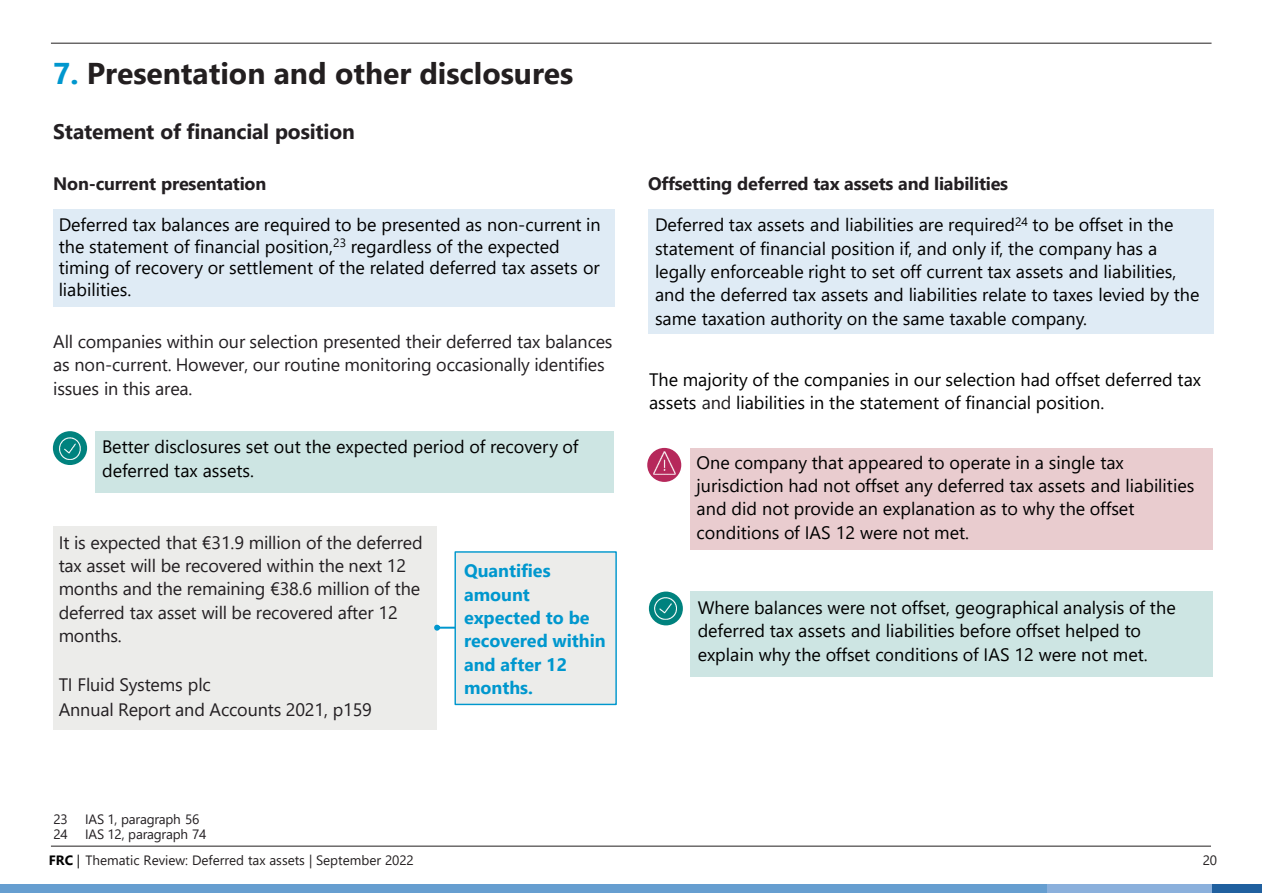
<style>
.page{position:relative;width:1263px;height:893px;background:#fff}
.page>*{position:absolute;margin:0;border:0;box-sizing:border-box;transform-origin:0 0}
.t1{font:700 30px "Segoe UI";color:#231f20}
.t2{font:700 21px "Segoe UI";letter-spacing:-.005em;color:#231f22}
.t3{font:18px/23.4px "Segoe UI";color:#000}
.t4{font:18px/23.4px "Segoe UI";letter-spacing:-.01em;color:#231f22}
.t5{font:700 18px "Segoe UI";letter-spacing:-.01em;color:#231f22}
.t6{font:700 18px/23.4px "Segoe UI";color:#0097ce}
.t7{font:13.5px "Segoe UI";letter-spacing:-.005em;color:#231f20}
.t8{font:13.5px "Segoe UI";letter-spacing:-.015em;color:#231f22}
.s1{color:#0097ce}
.s2{color:#231f22}
.s3{font-weight:700;color:#000}
.s4{color:#000}
</style>
<div class="page">
<hr style="left:51px;top:43px;width:1161px;height:1px;background:#231f20">
<hr style="left:51px;top:846px;width:1160px;height:1px;background:#231f20">
<div style="left:0;top:884px;width:1047px;height:9px;background:#669ed0"></div>
<div style="left:1047px;top:884px;width:166px;height:9px;background:#8bb0dc"></div>
<div style="left:1213px;top:884px;width:49px;height:9px;background:#20609f"></div>
<div style="left:53px;top:431px;width:34px;height:34px;background:#00827e;border-radius:50%"></div>
<img style="left:59px;top:437px;width:22px;height:22px">
<div style="left:96px;top:431px;width:518px;height:62px;background:#cde5e3"></div>
<div style="left:53px;top:527px;width:384px;height:203px;background:#ececea"></div>
<div style="left:649px;top:591px;width:34px;height:34px;background:#00827e;border-radius:50%"></div>
<img style="left:655px;top:598px;width:22px;height:22px">
<div style="left:691px;top:591px;width:522px;height:86px;background:#cde5e3"></div>
<div style="left:648px;top:209px;width:565px;height:125px;background:#dfebf5"></div>
<svg style="left:647px;top:448px;width:34px;height:34px"></svg>
<img style="left:653px;top:452px;width:23px;height:22px">
<div style="left:691px;top:448px;width:522px;height:101px;background:#e9cccf"></div>
<svg style="left:434px;top:625px;width:21px;height:6px"></svg>
<div style="left:53px;top:209px;width:561px;height:98px;background:#dfebf5"></div>
<div style="left:455px;top:552px;width:161px;height:152px;background:#ececea"></div>
<div style="left:455px;top:551px;width:162px;height:154px;border:1px solid #0097cd"></div>
<h2 class="t1" style="left:53px;top:51px;width:522px"><span class="s1">7.</span> Presentation and other disclosures</h2>
<p class="t2" style="left:53px;top:117px;width:303px">Statement of financial position</p>
<p class="t5" style="left:53px;top:171px;width:215px">Non-current presentation</p>
<p class="t3" style="left:59px;top:213px;width:543px;line-height:21.6px">Deferred tax balances are required to be presented as non-current in the statement of financial position,<sup>23</sup> regardless of the expected timing of recovery or settlement of the related deferred tax assets or liabilities.</p>
<p class="t4" style="left:53px;top:329px;width:561px">All companies within our selection presented their deferred tax balances as non-current. However, our routine monitoring occasionally identifies issues in this area.</p>
<p class="t3" style="left:102px;top:434px;width:478px">Better disclosures set out the expected period of recovery of deferred tax assets.</p>
<p class="t4" style="left:59px;top:529px;width:365px">It is expected that €31.9 million of the deferred tax asset will be recovered within the next 12 months and the remaining €38.6 million of the deferred tax asset will be recovered after 12 months.</p>
<p class="t4" style="left:59px;top:672px;width:154px">TI Fluid Systems plc</p>
<p class="t4" style="left:59px;top:697px;width:315px">Annual Report and Accounts 2021, p159</p>
<p class="t6" style="left:464px;top:558px;width:143px">Quantifies amount expected to be recovered within and after 12 months.</p>
<p class="t5" style="left:648px;top:171px;width:362px">Offsetting deferred tax assets and liabilities</p>
<p class="t3" style="left:655px;top:212px;width:546px">Deferred tax assets and liabilities are required<sup>24</sup> to be offset in the statement of financial position if, and only if, the company has a legally enforceable right to set off current tax assets and liabilities, and the deferred tax assets and liabilities relate to taxes levied by the same taxation authority on the same taxable company.</p>
<p class="t3" style="left:649px;top:366px;width:554px">The majority of the companies in our selection had offset deferred tax assets <span class="s2">and</span> liabilities in the statement of financial position.</p>
<p class="t3" style="left:697px;top:450px;width:499px">One company that appeared to operate in a single tax jurisdiction had not offset any deferred tax assets and liabilities and did not provide an explanation as to why the offset conditions of IAS 12 were not met.</p>
<p class="t3" style="left:698px;top:595px;width:480px">Where balances were not offset, geographical analysis of the deferred tax assets and liabilities before offset helped to explain why the offset conditions of IAS 12 were not met.</p>
<p class="t8" style="left:53px;top:809px;width:16px">23</p>
<p class="t8" style="left:85px;top:809px;width:116px">IAS 1, paragraph 56</p>
<p class="t8" style="left:53px;top:824px;width:16px">24</p>
<p class="t8" style="left:85px;top:824px;width:123px">IAS 12, paragraph 74</p>
<p class="t7" style="left:49px;top:851px;width:366px"><span class="s3">FRC</span> <span class="s4">|</span> Thematic Review: Deferred tax assets | September 2022</p>
<p class="t7" style="left:1203px;top:851px;width:16px">20</p>
</div>
